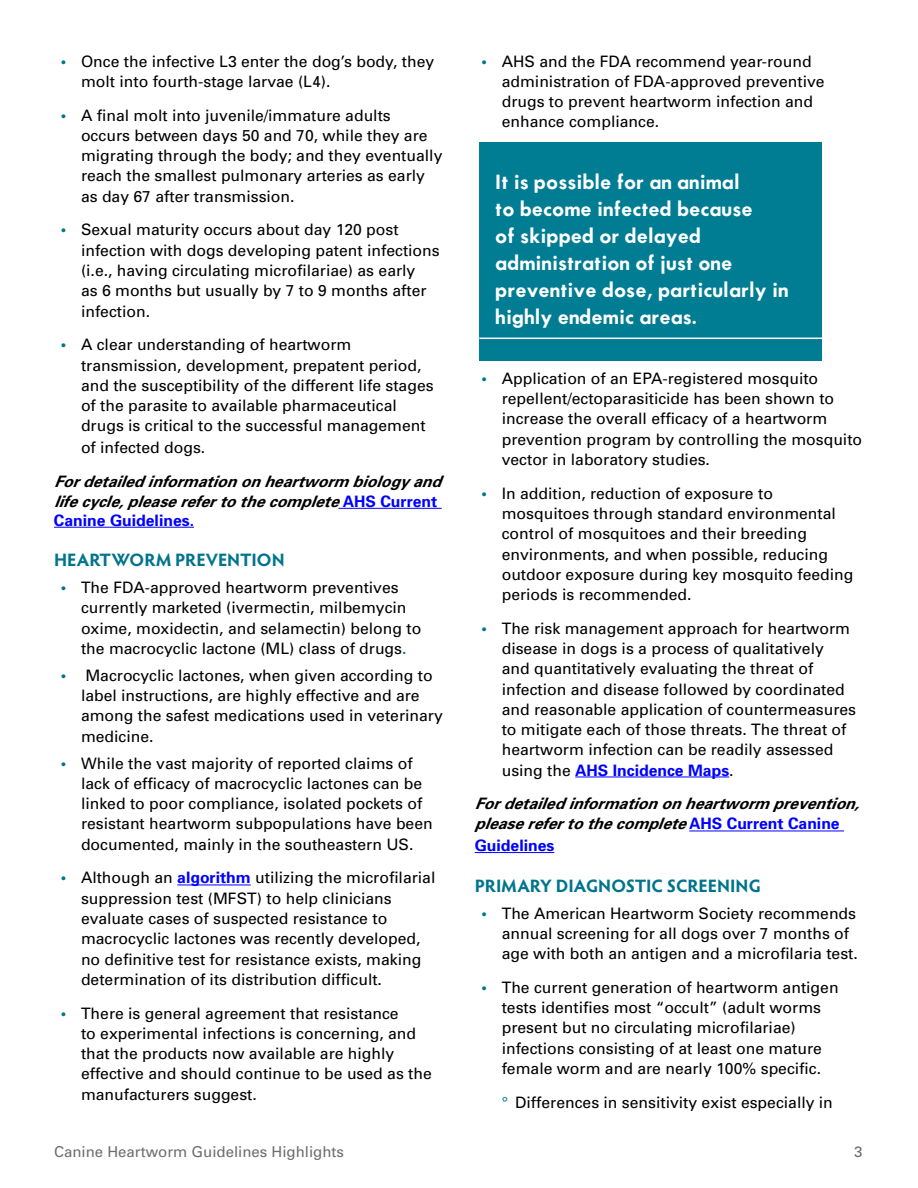
<style>
.page{position:relative;width:918px;height:1188px;background:#fff}
.page>*{position:absolute;margin:0;border:0;box-sizing:border-box;transform-origin:0 0}
.t1{font:600 18px/27px "Futura";color:#fff}
.t2{font:700 18px "Hypatia Sans Pro";color:#00748d}
.t3{font:15.75px/20.2px "Univers";color:#000}
.t4{font:italic 700 15.75px/19.6px "Univers";color:#000}
.t5{font:15px "Univers";color:#6d6e71}
.s1{font-weight:700;color:#00748d}
.s2{font-style:normal;color:#00f}
.s3{font-weight:700;color:#00f}
.s4{color:#00748d}
</style>
<div class="page">
<hr style="left:338px;top:508px;width:104px;height:1px;background:#00f">
<hr style="left:54px;top:527px;width:140px;height:1px;background:#00f">
<hr style="left:177px;top:885px;width:74px;height:1px;background:#00f">
<div style="left:479px;top:142px;width:343px;height:218px;background:#007d93"></div>
<hr style="left:479px;top:338px;width:343px;height:1px;background:#fff">
<hr style="left:575px;top:777px;width:154px;height:1px;background:#00f">
<hr style="left:689px;top:831px;width:155px;height:1px;background:#00f">
<hr style="left:475px;top:852px;width:79px;height:1px;background:#00f">
<p class="t3" style="left:81px;top:51px;width:355px;text-indent:-20px"><span class="s1">•</span> Once the infective L3 enter the dog’s body, they molt into fourth-stage larvae (L4).</p>
<p class="t3" style="left:81px;top:105px;width:363px;text-indent:-20px"><span class="s1">•</span> A final molt into juvenile/immature adults occurs between days 50 and 70, while they are migrating through the body; and they eventually reach the smallest pulmonary arteries as early as day 67 after transmission.</p>
<p class="t3" style="left:81px;top:220px;width:360px;text-indent:-20px"><span class="s1">•</span> Sexual maturity occurs about day 120 post infection with dogs developing patent infections (i.e., having circulating microfilariae) as early<br>as 6 months but usually by 7 to 9 months after infection.</p>
<p class="t3" style="left:81px;top:334px;width:354px;text-indent:-20px"><span class="s1">•</span> A clear understanding of heartworm transmission, development, prepatent period, and the susceptibility of the different life stages of the parasite to available pharmaceutical drugs is critical to the successful management of infected dogs.</p>
<p class="t4" style="left:54px;top:471px;width:388px">For detailed information on heartworm biology and life cycle, please refer to the complete <span class="s2">AHS Current<br>Canine Guidelines.</span></p>
<p class="t2" style="left:54px;top:547px;width:232px">HEARTWORM PREVENTION</p>
<p class="t3" style="left:81px;top:577px;width:342px;text-indent:-20px"><span class="s1">•</span> The FDA-approved heartworm preventives currently marketed (ivermectin, milbemycin oxime, moxidectin, and selamectin) belong to the macrocyclic lactone (ML) class of drugs<span class="s1">.</span></p>
<p class="t3" style="left:81px;top:665px;width:363px;text-indent:-20px"><span class="s1">•</span> Macrocyclic lactones, when given according to label instructions, are highly effective and are among the safest medications used in veterinary medicine.</p>
<p class="t3" style="left:81px;top:753px;width:353px;text-indent:-20px"><span class="s1">•</span> While the vast majority of reported claims of lack of efficacy of macrocyclic lactones can be linked to poor compliance, isolated pockets of resistant heartworm subpopulations have been documented, mainly in the southeastern US.</p>
<p class="t3" style="left:81px;top:868px;width:356px;text-indent:-20px"><span class="s1">•</span> Although an <span class="s3">algorithm</span> utilizing the microfilarial suppression test (MFST) to help clinicians evaluate cases of suspected resistance to macrocyclic lactones was recently developed, no definitive test for resistance exists, making determination of its distribution difficult.</p>
<p class="t3" style="left:81px;top:1003px;width:352px;text-indent:-20px"><span class="s1">•</span> There is general agreement that resistance<br>to experimental infections is concerning, and that the products now available are highly effective and should continue to be used as the manufacturers suggest.</p>
<p class="t3" style="left:502px;top:51px;width:324px;text-indent:-20px"><span class="s1">•</span> AHS and the FDA recommend year-round administration of FDA-approved preventive drugs to prevent heartworm infection and enhance compliance.</p>
<p class="t1" style="left:495px;top:168px;width:295px">It is possible for an animal<br>to become infected because<br>of skipped or delayed administration of just one preventive dose, particularly in highly endemic areas.</p>
<p class="t3" style="left:502px;top:368px;width:362px;text-indent:-20px"><span class="s1">•</span> Application of an EPA-registered mosquito repellent/ectoparasiticide has been shown to increase the overall efficacy of a heartworm prevention program by controlling the mosquito vector in laboratory studies.</p>
<p class="t3" style="left:502px;top:483px;width:353px;text-indent:-20px"><span class="s1">•</span> In addition, reduction of exposure to mosquitoes through standard environmental control of mosquitoes and their breeding environments, and when possible, reducing outdoor exposure during key mosquito feeding periods is recommended.</p>
<p class="t3" style="left:502px;top:618px;width:356px;text-indent:-20px"><span class="s1">•</span> The risk management approach for heartworm disease in dogs is a process of qualitatively<br>and quantitatively evaluating the threat of infection and disease followed by coordinated and reasonable application of countermeasures to mitigate each of those threats. The threat of heartworm infection can be readily assessed using the <span class="s3">AHS Incidence Maps</span>.</p>
<p class="t4" style="left:475px;top:793px;width:389px;line-height:20.9px">For detailed information on heartworm prevention, please refer to the complete<span class="s2">AHS Current Canine<br>Guidelines</span></p>
<p class="t2" style="left:475px;top:873px;width:288px">PRIMARY DIAGNOSTIC SCREENING</p>
<p class="t3" style="left:502px;top:903px;width:358px;text-indent:-20px"><span class="s1">•</span> The American Heartworm Society recommends annual screening for all dogs over 7 months of age with both an antigen and a microfilaria test.</p>
<p class="t3" style="left:502px;top:977px;width:338px;text-indent:-20px"><span class="s1">•</span> The current generation of heartworm antigen tests identifies most “occult” (adult worms present but no circulating microfilariae) infections consisting of at least one mature female worm and are nearly 100% specific.</p>
<p class="t3" style="left:502px;top:1092px;width:333px"><span class="s4">°</span> Differences in sensitivity exist especially in</p>
<p class="t5" style="left:54px;top:1142px;width:292px">Canine Heartworm Guidelines Highlights</p>
<p class="t5" style="left:854px;top:1142px;width:10px">3</p>
</div>
